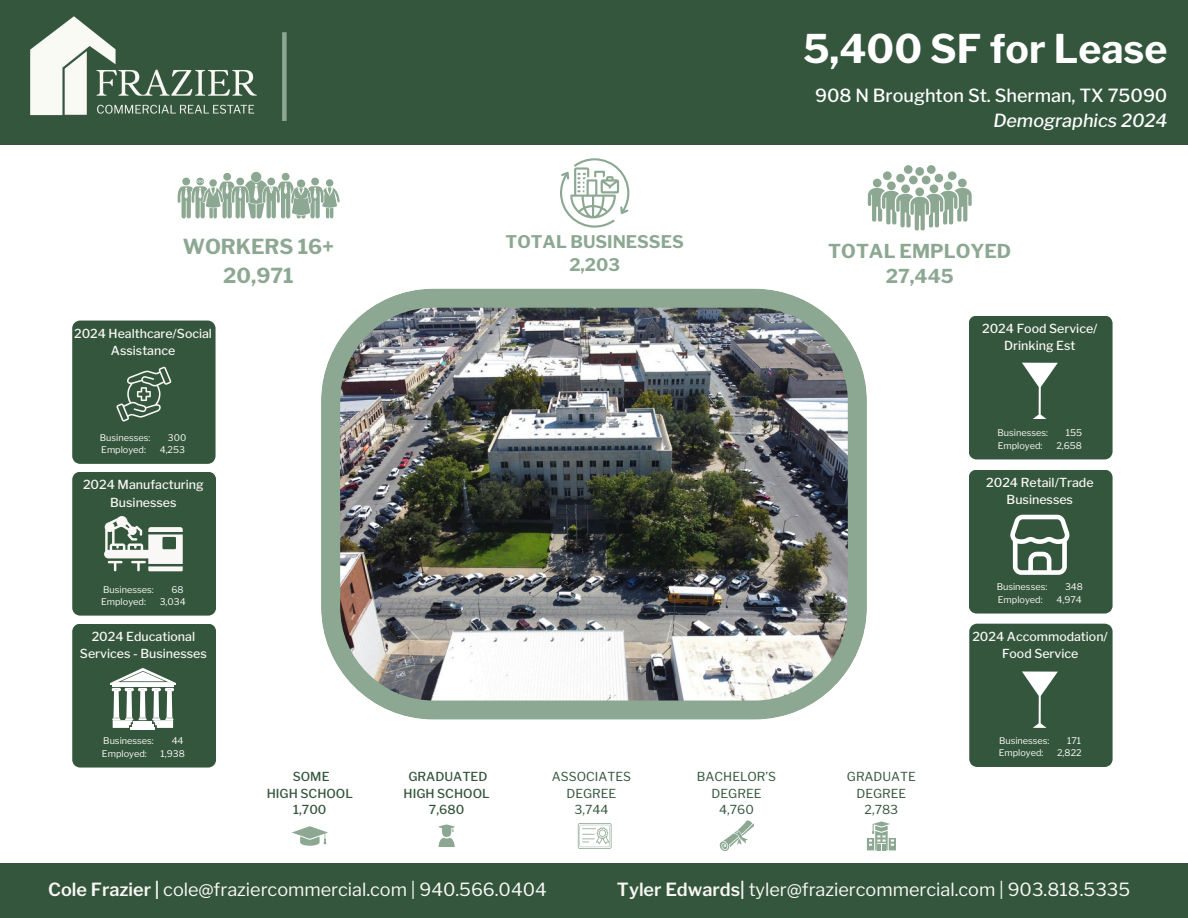
<style>
.page{position:relative;width:1188px;height:918px;background:#fff}
.page>*{position:absolute;margin:0;border:0;box-sizing:border-box;transform-origin:0 0}
.t1{font:700 39.3px "Libre Franklin";color:#fff}
.t2{font:700 20.55px/28.5px "Libre Franklin";color:#8da892;text-align:center}
.t3{font:700 19.05px/25.3px "Libre Franklin";color:#8da892;text-align:center}
.t4{font:18px "Libre Franklin";color:#faf8f6}
.t5{font:500 18px/24.8px "Libre Franklin";color:#fff;text-align:right}
.t6{font:700 17.4px/23.5px "Libre Franklin";color:#8da892;text-align:center}
.t7{font:500 12.45px/17.4px "Libre Franklin";color:#faf8f6;text-align:center}
.t8{font:12.3px "Libre Franklin";color:#33563c}
.t9{font:500 12.3px/17.2px "Libre Franklin";color:#faf8f6;text-align:center}
.t10{font:500 12.3px/16.5px "Libre Franklin";color:#33563c;text-align:center}
.t11{font:9.15px "Libre Franklin";color:#faf8f6}
.s1{font-style:italic}
.s2{font-weight:600}
</style>
<div class="page">
<div style="left:0;top:0;width:1188px;height:145px;background:#33563c"></div>
<img style="left:30px;top:16px;width:227px;height:100px">
<div style="left:282px;top:32px;width:5px;height:89px;background:#8da892"></div>
<div style="left:0;top:863px;width:1188px;height:55px;background:#33563c"></div>
<img style="left:321px;top:289px;width:546px;height:430px">
<div style="left:72px;top:321px;width:144px;height:143px;background:#33563c"></div>
<svg style="left:72px;top:472px;width:144px;height:144px;background:#496851"></svg>
<svg style="left:560px;top:158px;width:69px;height:70px"></svg>
<div style="left:958px;top:179px;width:9px;height:8px;background:#8da892;border-radius:50%"></div>
<div style="left:944px;top:181px;width:8px;height:9px;background:#8da892;border-radius:50%"></div>
<svg style="left:930px;top:184px;width:8px;height:9px"></svg>
<div style="left:873px;top:179px;width:9px;height:8px;background:#8da892;border-radius:50%"></div>
<div style="left:887px;top:181px;width:9px;height:9px;background:#8da892;border-radius:50%"></div>
<div style="left:901px;top:184px;width:9px;height:9px;background:#8da892;border-radius:50%"></div>
<div style="left:909px;top:176px;width:9px;height:8px;background:#8da892;border-radius:50%"></div>
<div style="left:896px;top:174px;width:9px;height:9px;background:#8da892;border-radius:50%"></div>
<div style="left:904px;top:165px;width:9px;height:9px;background:#8da892;border-radius:50%"></div>
<div style="left:927px;top:165px;width:9px;height:9px;background:#8da892;border-radius:50%"></div>
<div style="left:915px;top:167px;width:9px;height:9px;background:#8da892;border-radius:50%"></div>
<div style="left:883px;top:171px;width:9px;height:9px;background:#8da892;border-radius:50%"></div>
<div style="left:922px;top:176px;width:8px;height:8px;background:#8da892;border-radius:50%"></div>
<div style="left:935px;top:174px;width:8px;height:9px;background:#8da892;border-radius:50%"></div>
<div style="left:948px;top:171px;width:9px;height:9px;background:#8da892;border-radius:50%"></div>
<svg style="left:868px;top:187px;width:104px;height:43px"></svg>
<svg style="left:177px;top:172px;width:163px;height:47px"></svg>
<svg style="left:969px;top:470px;width:144px;height:144px;background:#42624a"></svg>
<div style="left:969px;top:624px;width:144px;height:143px;background:#33563c"></div>
<div style="left:969px;top:316px;width:144px;height:143px;background:#33563c"></div>
<svg style="left:72px;top:624px;width:144px;height:144px;background:#486850"></svg>
<svg style="left:292px;top:826px;width:36px;height:19px"></svg>
<svg style="left:719px;top:820px;width:35px;height:32px"></svg>
<svg style="left:438px;top:824px;width:17px;height:23px"></svg>
<svg style="left:578px;top:823px;width:33px;height:26px"></svg>
<svg style="left:867px;top:821px;width:29px;height:29px"></svg>
<p class="t1" style="left:803px;top:25px;width:366px">5,400 SF for Lease</p>
<p class="t5" style="left:815px;top:83px;width:354px">908 N Broughton St. Sherman, TX 75090<br><span class="s1">Demographics 2024</span></p>
<h2 class="t2" style="left:183px;top:232px;width:153px">WORKERS 16+<br>20,971</h2>
<h2 class="t6" style="left:506px;top:230px;width:180px">TOTAL BUSINESSES<br>2,203</h2>
<h3 class="t3" style="left:828px;top:238px;width:184px">TOTAL EMPLOYED<br>27,445</h3>
<p class="t9" style="left:74px;top:325px;width:139px">2024 Healthcare/Social<br>Assistance</p>
<p class="t7" style="left:982px;top:320px;width:117px">2024 Food Service/</p>
<p class="t7" style="left:1004px;top:337px;width:73px">Drinking Est</p>
<p class="t11" style="left:100px;top:432px;width:52px">Businesses:</p>
<p class="t11" style="left:168px;top:432px;width:20px">300</p>
<h1 class="t11" style="left:101px;top:444px;width:46px">Employed:</h1>
<h1 class="t11" style="left:160px;top:444px;width:27px">4,253</h1>
<h4 class="t7" style="left:83px;top:476px;width:122px">2024 Manufacturing</h4>
<p class="t7" style="left:110px;top:493px;width:68px">Businesses</p>
<p class="t11" style="left:998px;top:427px;width:52px">Businesses:</p>
<p class="t11" style="left:1066px;top:427px;width:18px">155</p>
<p class="t11" style="left:998px;top:440px;width:46px">Employed:</p>
<p class="t11" style="left:1056px;top:440px;width:27px">2,658</p>
<p class="t7" style="left:986px;top:474px;width:109px">2024 Retail/Trade</p>
<p class="t7" style="left:1007px;top:491px;width:68px">Businesses</p>
<p class="t11" style="left:103px;top:584px;width:52px">Businesses:</p>
<p class="t11" style="left:172px;top:584px;width:14px">68</p>
<p class="t11" style="left:101px;top:596px;width:46px">Employed:</p>
<p class="t11" style="left:160px;top:596px;width:27px">3,034</p>
<p class="t7" style="left:80px;top:628px;width:128px">2024 Educational<br>Services - Businesses</p>
<p class="t11" style="left:997px;top:582px;width:52px">Businesses:</p>
<p class="t11" style="left:1065px;top:582px;width:19px">348</p>
<p class="t11" style="left:998px;top:594px;width:46px">Employed:</p>
<p class="t11" style="left:1057px;top:594px;width:27px">4,974</p>
<p class="t9" style="left:972px;top:628px;width:137px">2024 Accommodation/</p>
<p class="t9" style="left:1002px;top:645px;width:78px">Food Service</p>
<p class="t11" style="left:103px;top:736px;width:52px">Businesses:</p>
<p class="t11" style="left:172px;top:736px;width:13px">44</p>
<p class="t11" style="left:102px;top:748px;width:46px">Employed:</p>
<p class="t11" style="left:161px;top:748px;width:26px">1,938</p>
<p class="t11" style="left:999px;top:735px;width:52px">Businesses:</p>
<p class="t11" style="left:1067px;top:735px;width:15px">171</p>
<p class="t11" style="left:999px;top:747px;width:46px">Employed:</p>
<p class="t11" style="left:1057px;top:747px;width:26px">2,822</p>
<p class="t10" style="left:267px;top:769px;width:88px">SOME<br>HIGH SCHOOL<br>1,700</p>
<p class="t10" style="left:404px;top:769px;width:88px">GRADUATED<br>HIGH SCHOOL<br>7,680</p>
<p class="t8" style="left:552px;top:770px;width:81px">ASSOCIATES</p>
<p class="t8" style="left:567px;top:786px;width:51px">DEGREE</p>
<p class="t8" style="left:575px;top:802px;width:35px">3,744</p>
<p class="t8" style="left:697px;top:770px;width:81px">BACHELOR’S</p>
<p class="t8" style="left:712px;top:786px;width:51px">DEGREE</p>
<p class="t8" style="left:719px;top:802px;width:36px">4,760</p>
<p class="t8" style="left:847px;top:770px;width:71px">GRADUATE</p>
<p class="t8" style="left:857px;top:786px;width:51px">DEGREE</p>
<p class="t8" style="left:865px;top:802px;width:35px">2,783</p>
<p class="t4" style="left:48px;top:879px;width:500px"><span class="s2">Cole Frazier |</span> cole@fraziercommercial.com | 940.566.0404</p>
<h6 class="t4" style="left:617px;top:879px;width:515px"><span class="s2">Tyler Edwards|</span> tyler@fraziercommercial.com | 903.818.5335</h6>
</div>
